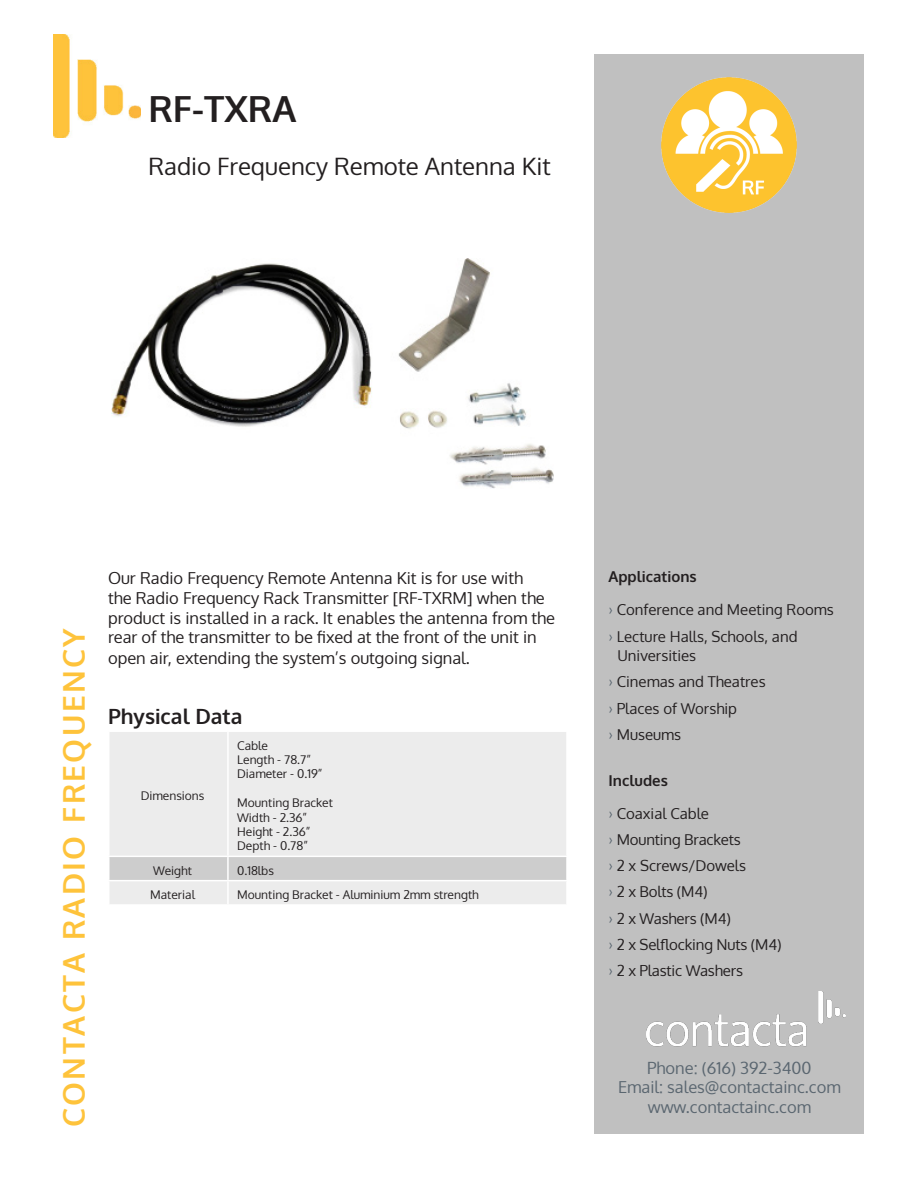
<style>
.page{position:relative;width:918px;height:1188px;background:#fff}
.page>*{position:absolute;margin:0;border:0;box-sizing:border-box;transform-origin:0 0}
.t1{font:700 36px "Oxygen";color:#231f20}
.t2{font:700 30px "Oxygen";letter-spacing:.08em;color:#fec33b}
.t3{font:24px "Oxygen";color:#231f20}
.t4{font:700 21px "Oxygen";color:#231f20}
.t5{font:16.5px/20.1px "Oxygen";color:#231f20}
.t6{font:16.5px "Oxygen";color:#5a6670}
.t7{font:15px "Oxygen";color:#231f20}
.t8{font:700 15px "Oxygen";color:#231f20}
.t9{font:12px "Oxygen";color:#231f20}
.s1{color:#5a6670}
</style>
<div class="page">
<div style="left:594px;top:55px;width:270px;height:1079px;background:#c0c0c0"></div>
<div style="left:110px;top:732px;width:456px;height:172px;background:#ececec"></div>
<div style="left:110px;top:857px;width:456px;height:23px;background:#cdcdcd"></div>
<hr style="left:227px;top:732px;width:2px;height:124px;background:#fff">
<hr style="left:108px;top:856px;width:120px;height:1px;background:#fff">
<hr style="left:228px;top:856px;width:340px;height:1px;background:#fff">
<hr style="left:227px;top:857px;width:2px;height:23px;background:#fff">
<hr style="left:108px;top:880px;width:120px;height:1px;background:#fff">
<hr style="left:228px;top:880px;width:340px;height:1px;background:#fff">
<hr style="left:227px;top:881px;width:2px;height:23px;background:#fff">
<img style="left:54px;top:34px;width:87px;height:104px">
<img style="left:647px;top:992px;width:198px;height:54px">
<img style="left:662px;top:78px;width:134px;height:135px">
<img style="left:111px;top:259px;width:443px;height:229px">
<p class="t1" style="left:148px;top:86px;width:149px">RF-TXRA</p>
<p class="t3" style="left:148px;top:150px;width:404px">Radio Frequency Remote Antenna Kit</p>
<p class="t2" style="left:55px;top:1127px;width:501px;rotate:-90deg">CONTACTA RADIO FREQUENCY</p>
<p class="t5" style="left:108px;top:568px;width:449px">Our Radio Frequency Remote Antenna Kit is for use with<br>the Radio Frequency Rack Transmitter [RF-TXRM] when the product is installed in a rack. It enables the antenna from the rear of the transmitter to be fixed at the front of the unit in open air, extending the system’s outgoing signal.</p>
<p class="t4" style="left:108px;top:704px;width:136px">Physical Data</p>
<p class="t9" style="left:141px;top:787px;width:65px">Dimensions</p>
<p class="t9" style="left:237px;top:737px;width:32px">Cable</p>
<p class="t9" style="left:237px;top:751px;width:75px">Length - 78.7”</p>
<p class="t9" style="left:237px;top:766px;width:87px">Diameter - 0.19”</p>
<p class="t9" style="left:237px;top:795px;width:97px">Mounting Bracket</p>
<p class="t9" style="left:237px;top:809px;width:72px">Width - 2.36”</p>
<p class="t9" style="left:237px;top:823px;width:75px">Height - 2.36”</p>
<p class="t9" style="left:237px;top:838px;width:72px">Depth - 0.78”</p>
<p class="t9" style="left:153px;top:862px;width:40px">Weight</p>
<p class="t9" style="left:237px;top:862px;width:38px">0.18lbs</p>
<p class="t9" style="left:150px;top:886px;width:46px">Material</p>
<p class="t9" style="left:237px;top:886px;width:243px">Mounting Bracket - Aluminium 2mm strength</p>
<p class="t8" style="left:608px;top:568px;width:90px">Applications</p>
<p class="t7" style="left:608px;top:600px;width:227px"><span class="s1">›</span> Conference and Meeting Rooms</p>
<p class="t7" style="left:608px;top:626px;width:191px"><span class="s1">›</span> Lecture Halls, Schools, and</p>
<p class="t7" style="left:617px;top:646px;width:80px">Universities</p>
<p class="t7" style="left:608px;top:672px;width:159px"><span class="s1">›</span> Cinemas and Theatres</p>
<p class="t7" style="left:608px;top:698px;width:130px"><span class="s1">›</span> Places of Worship</p>
<p class="t7" style="left:608px;top:724px;width:74px"><span class="s1">›</span> Museums</p>
<p class="t8" style="left:608px;top:771px;width:61px">Includes</p>
<p class="t7" style="left:608px;top:803px;width:102px"><span class="s1">›</span> Coaxial Cable</p>
<p class="t7" style="left:608px;top:829px;width:134px"><span class="s1">›</span> Mounting Brackets</p>
<p class="t7" style="left:608px;top:856px;width:139px"><span class="s1">›</span> 2 x Screws/Dowels</p>
<p class="t7" style="left:608px;top:882px;width:101px"><span class="s1">›</span> 2 x Bolts (M4)</p>
<p class="t7" style="left:608px;top:908px;width:124px"><span class="s1">›</span> 2 x Washers (M4)</p>
<p class="t7" style="left:608px;top:934px;width:175px"><span class="s1">›</span> 2 x Selflocking Nuts (M4)</p>
<p class="t7" style="left:608px;top:961px;width:136px"><span class="s1">›</span> 2 x Plastic Washers</p>
<p class="t6" style="left:647px;top:1057px;width:166px">Phone: (616) 392-3400</p>
<p class="t6" style="left:618px;top:1076px;width:224px">Email: sales@contactainc.com</p>
<p class="t6" style="left:648px;top:1096px;width:165px">www.contactainc.com</p>
</div>
